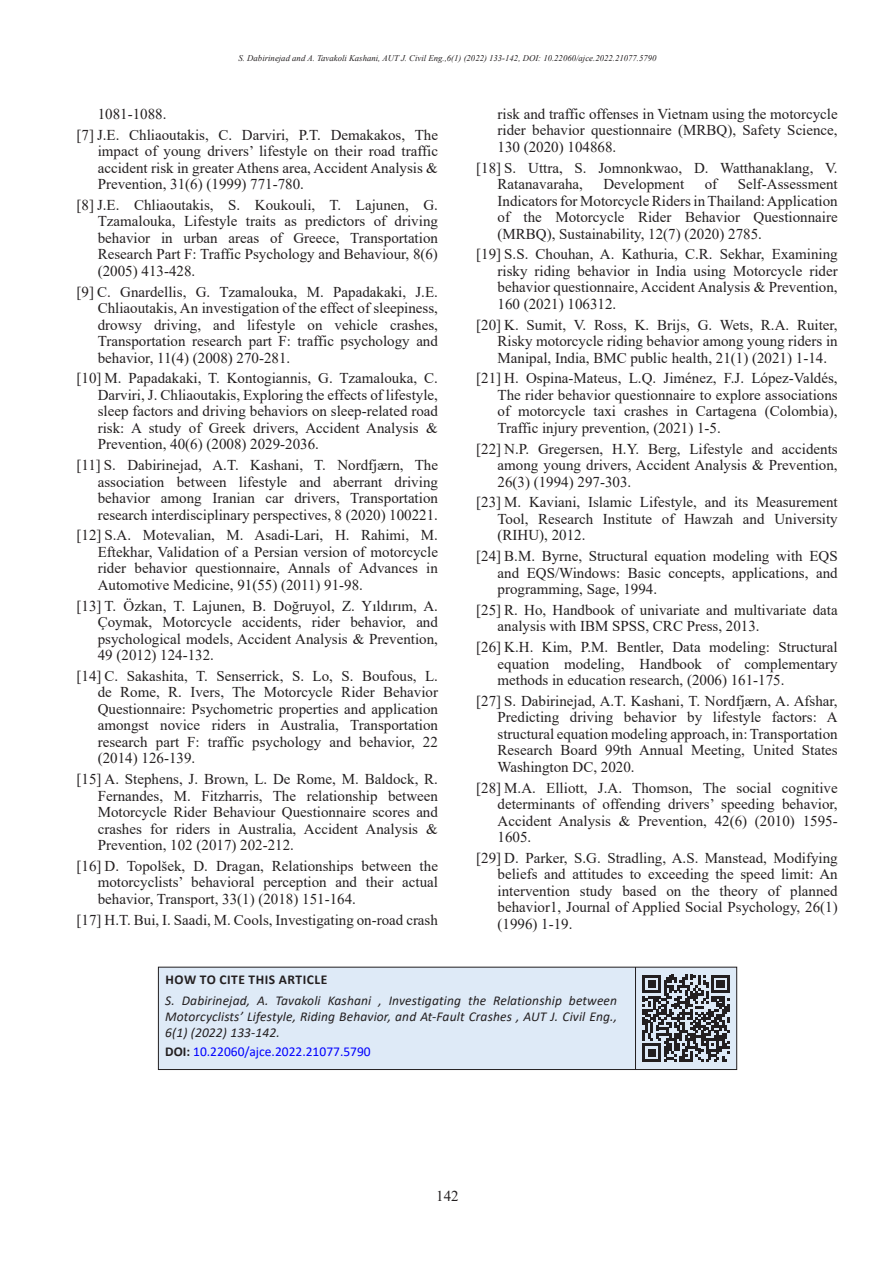
<style>
.page{position:relative;width:893px;height:1263px;background:#fff}
.page>*{position:absolute;margin:0;border:0;box-sizing:border-box;transform-origin:0 0}
.t1{font:15px/16.5px "Times New Roman";color:#231f20;text-align:justify}
.t2{font:italic 13.5px/16.2px "Calibri";letter-spacing:.01em;color:#231f20;text-align:justify}
.t3{font:13.5px "Calibri";color:#00f}
.t4{font:700 13.5px "Calibri";letter-spacing:.04em;color:#231f20}
.t5{font:italic 8.7px "Times New Roman";color:#231f20}
.s1{font-weight:700;color:#231f20}
</style>
<div class="page">
<div style="left:158px;top:967px;width:579px;height:102px;background:#deeaf7"></div>
<div style="left:158px;top:967px;width:579px;height:103px;border:1px solid #231f20"></div>
<hr style="left:635px;top:967px;width:1px;height:102px;background:#231f20">
<svg style="left:642px;top:975px;width:88px;height:87px"></svg>
<p class="t5" style="left:239px;top:52px;width:419px">S. Dabirinejad and A. Tavakoli Kashani, AUT J. Civil Eng.,6(1) (2022) 133-142, DOI: 10.22060/ajce.2022.21077.5790</p>
<p class="t1" style="left:98px;top:105px;width:70px">1081-1088.</p>
<p class="t1" style="left:98px;top:126px;width:342px;text-indent:-21px">[7] J.E. Chliaoutakis, C. Darviri, P.T. Demakakos, The impact of young drivers’ lifestyle on their road traffic accident risk in greater Athens area, Accident Analysis &amp; Prevention, 31(6) (1999) 771-780.</p>
<p class="t1" style="left:98px;top:196px;width:342px;text-indent:-21px">[8] J.E. Chliaoutakis, S. Koukouli, T. Lajunen, G.<br>Tzamalouka, Lifestyle traits as predictors of driving behavior in urban areas of Greece, Transportation Research Part F: Traffic Psychology and Behaviour, 8(6) (2005) 413-428.</p>
<p class="t1" style="left:98px;top:283px;width:342px;text-indent:-21px">[9] C. Gnardellis, G. Tzamalouka, M. Papadakaki, J.E.<br>Chliaoutakis, An investigation of the effect of sleepiness, drowsy driving, and lifestyle on vehicle crashes, Transportation research part F: traffic psychology and behavior, 11(4) (2008) 270-281.</p>
<p class="t1" style="left:98px;top:370px;width:342px;text-indent:-21px">[10] M. Papadakaki, T. Kontogiannis, G. Tzamalouka, C.<br>Darviri, J. Chliaoutakis, Exploring the effects of lifestyle, sleep factors and driving behaviors on sleep-related road risk: A study of Greek drivers, Accident Analysis &amp; Prevention, 40(6) (2008) 2029-2036.</p>
<p class="t1" style="left:98px;top:456px;width:342px;text-indent:-21px">[11] S. Dabirinejad, A.T. Kashani, T. Nordfjærn, The association between lifestyle and aberrant driving behavior among Iranian car drivers, Transportation research interdisciplinary perspectives, 8 (2020) 100221.</p>
<p class="t1" style="left:98px;top:527px;width:342px;text-indent:-21px">[12] S.A. Motevalian, M. Asadi-Lari, H. Rahimi, M.<br>Eftekhar, Validation of a Persian version of motorcycle rider behavior questionnaire, Annals of Advances in Automotive Medicine, 91(55) (2011) 91-98.</p>
<p class="t1" style="left:98px;top:597px;width:342px;text-indent:-21px">[13] T. Özkan, T. Lajunen, B. Doğruyol, Z. Yıldırım, A.<br>Çoymak, Motorcycle accidents, rider behavior, and psychological models, Accident Analysis &amp; Prevention, 49 (2012) 124-132.</p>
<p class="t1" style="left:98px;top:667px;width:342px;text-indent:-21px">[14] C. Sakashita, T. Senserrick, S. Lo, S. Boufous, L. de Rome, R. Ivers, The Motorcycle Rider Behavior Questionnaire: Psychometric properties and application amongst novice riders in Australia, Transportation research part F: traffic psychology and behavior, 22 (2014) 126-139.</p>
<p class="t1" style="left:98px;top:770px;width:342px;text-indent:-21px">[15] A. Stephens, J. Brown, L. De Rome, M. Baldock, R.<br>Fernandes, M. Fitzharris, The relationship between Motorcycle Rider Behaviour Questionnaire scores and crashes for riders in Australia, Accident Analysis &amp; Prevention, 102 (2017) 202-212.</p>
<p class="t1" style="left:98px;top:857px;width:342px;text-indent:-21px">[16] D. Topolšek, D. Dragan, Relationships between the motorcyclists’ behavioral perception and their actual behavior, Transport, 33(1) (2018) 151-164.</p>
<p class="t1" style="left:77px;top:911px;width:363px">[17] H.T. Bui, I. Saadi, M. Cools, Investigating on-road crash</p>
<p class="t1" style="left:497px;top:105px;width:342px">risk and traffic offenses in Vietnam using the motorcycle rider behavior questionnaire (MRBQ), Safety Science, 130 (2020) 104868.</p>
<p class="t1" style="left:497px;top:159px;width:342px;text-indent:-21px">[18] S. Uttra, S. Jomnonkwao, D. Watthanaklang, V.<br>Ratanavaraha,</p>
<p class="t1" style="left:497px;top:175px;width:342px;text-indent:240px">Self-Assessment Indicators for Motorcycle Riders in Thailand: Application of the Motorcycle Rider Behavior Questionnaire (MRBQ), Sustainability, 12(7) (2020) 2785.</p>
<p class="t1" style="left:497px;top:246px;width:342px;text-indent:-21px">[19] S.S. Chouhan, A. Kathuria, C.R. Sekhar, Examining risky riding behavior in India using Motorcycle rider behavior questionnaire, Accident Analysis &amp; Prevention, 160 (2021) 106312.</p>
<p class="t1" style="left:497px;top:316px;width:342px;text-indent:-21px">[20] K. Sumit, V. Ross, K. Brijs, G. Wets, R.A. Ruiter, Risky motorcycle riding behavior among young riders in Manipal, India, BMC public health, 21(1) (2021) 1-14.</p>
<p class="t1" style="left:497px;top:370px;width:342px;text-indent:-21px">[21] H. Ospina-Mateus, L.Q. Jiménez, F.J. López-Valdés, The rider behavior questionnaire to explore associations of motorcycle taxi crashes in Cartagena (Colombia), Traffic injury prevention, (2021) 1-5.</p>
<p class="t1" style="left:497px;top:440px;width:342px;text-indent:-21px">[22] N.P. Gregersen, H.Y. Berg, Lifestyle and accidents among young drivers, Accident Analysis &amp; Prevention, 26(3) (1994) 297-303.</p>
<p class="t1" style="left:497px;top:494px;width:342px;text-indent:-21px">[23] M. Kaviani, Islamic Lifestyle, and its Measurement Tool, Research Institute of Hawzah and University (RIHU), 2012.</p>
<p class="t1" style="left:497px;top:547px;width:342px;text-indent:-21px">[24] B.M. Byrne, Structural equation modeling with EQS and EQS/Windows: Basic concepts, applications, and programming, Sage, 1994.</p>
<p class="t1" style="left:497px;top:601px;width:342px;text-indent:-21px">[25] R. Ho, Handbook of univariate and multivariate data analysis with IBM SPSS, CRC Press, 2013.</p>
<p class="t1" style="left:497px;top:638px;width:342px;text-indent:-21px">[26] K.H. Kim, P.M. Bentler, Data modeling: Structural equation modeling, Handbook of complementary methods in education research, (2006) 161-175.</p>
<p class="t1" style="left:497px;top:692px;width:342px;text-indent:-21px">[27] S. Dabirinejad, A.T. Kashani, T. Nordfjærn, A. Afshar, Predicting driving behavior by lifestyle factors: A structural equation modeling approach, in: Transportation Research Board 99th Annual Meeting, United States Washington DC, 2020.</p>
<p class="t1" style="left:497px;top:779px;width:342px;text-indent:-21px">[28] M.A. Elliott, J.A. Thomson, The social cognitive determinants of offending drivers’ speeding behavior, Accident Analysis &amp; Prevention, 42(6) (2010) 1595- 1605.</p>
<p class="t1" style="left:497px;top:849px;width:342px;text-indent:-21px">[29] D. Parker, S.G. Stradling, A.S. Manstead, Modifying beliefs and attitudes to exceeding the speed limit: An intervention study based on the theory of planned behavior1, Journal of Applied Social Psychology, 26(1) (1996) 1-19.</p>
<p class="t1" style="left:603px;top:175px;width:82px">Development</p>
<p class="t1" style="left:705px;top:175px;width:14px">of</p>
<p class="t4" style="left:165px;top:970px;width:163px">HOW TO CITE THIS ARTICLE</p>
<p class="t2" style="left:165px;top:992px;width:453px">S. Dabirinejad, A. Tavakoli Kashani , Investigating the Relationship between Motorcyclists’ Lifestyle, Riding Behavior, and At-Fault Crashes , AUT J. Civil Eng., 6(1) (2022) 133-142.</p>
<p class="t3" style="left:165px;top:1042px;width:207px"><span class="s1">DOI:</span> 10.22060/ajce.2022.21077.5790</p>
<p class="t1" style="left:436px;top:1187px;width:24px">142</p>
</div>
